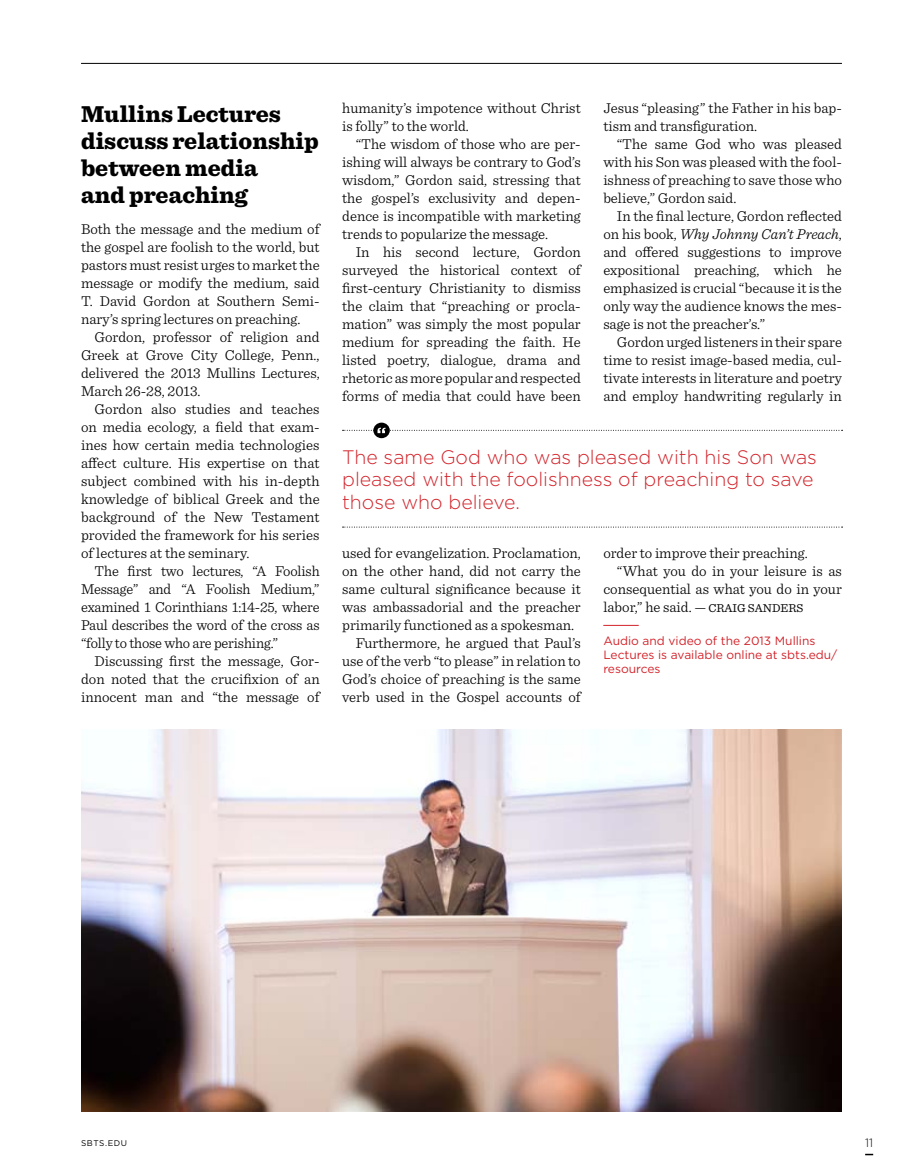
<style>
.page{position:relative;width:905px;height:1175px;background:#fff}
.page>*{position:absolute;margin:0;border:0;box-sizing:border-box;transform-origin:0 0}
.t1{font:900 24px/27px "Sentinel";color:#000}
.t2{font:300 19.5px/22.5px "Gotham";color:#d2232a}
.t3{font:300 15px/18px "Sentinel";color:#000;text-align:justify}
.t4{font:12px/14.4px "Gotham";color:#d2232a}
.t5{font:300 12px "Gotham";color:#000}
.t6{font:8.25px "Gotham";letter-spacing:.075em;color:#000}
.s1{font-style:italic}
.s2{font-weight:400;font-size:12px}
</style>
<div class="page">
<svg style="left:865px;top:1153px;width:8px;height:2px"></svg>
<hr style="left:81px;top:63px;width:761px;height:1px;background:#000">
<hr style="left:603px;top:625px;width:35px;height:1px;background:#d2232a">
<img style="left:81px;top:729px;width:761px;height:383px">
<svg style="left:342px;top:526px;width:500px;height:1px"></svg>
<svg style="left:342px;top:422px;width:500px;height:16px"></svg>
<h1 class="t1" style="left:81px;top:99px;width:239px">Mullins Lectures discuss relationship between media<br>and preaching</h1>
<p class="t3" style="left:81px;top:219px;width:240px">Both the message and the medium of the gospel are foolish to the world, but pastors must resist urges to market the message or modify the medium, said T. David Gordon at Southern Semi&shy;nary’s spring lectures on preaching.</p>
<p class="t3" style="left:81px;top:327px;width:240px;text-indent:14px">Gordon, professor of religion and Greek at Grove City College, Penn., delivered the 2013 Mullins Lectures, March 26-28, 2013.</p>
<p class="t3" style="left:81px;top:399px;width:240px;text-indent:14px">Gordon also studies and teaches on media ecology, a field that exam&shy;ines how certain media technologies affect culture. His expertise on that subject combined with his in-depth knowledge of biblical Greek and the background of the New Testament provided the framework for his series of lectures at the seminary.</p>
<p class="t3" style="left:81px;top:561px;width:240px;text-indent:13px">The first two lectures, “A Foolish Message” and “A Foolish Medium,” examined 1 Corinthians 1:14-25, where Paul describes the word of the cross as “folly to those who are perishing.”</p>
<p class="t3" style="left:81px;top:651px;width:240px;text-indent:14px">Discussing first the message, Gor&shy;don noted that the crucifixion of an innocent man and “the message of</p>
<p class="t3" style="left:342px;top:97px;width:240px">humanity’s impotence without Christ is folly” to the world.</p>
<p class="t3" style="left:342px;top:133px;width:240px;text-indent:14px">“The wisdom of those who are per&shy;ishing will always be contrary to God’s wisdom,” Gordon said, stressing that the gospel’s exclusivity and depen&shy;dence is incompatible with marketing trends to popularize the message.</p>
<p class="t3" style="left:342px;top:241px;width:240px;text-indent:14px">In his second lecture, Gordon surveyed the historical context of first-century Christianity to dismiss the claim that “preaching or procla&shy;mation” was simply the most popular medium for spreading the faith. He listed poetry, dialogue, drama and rhetoric as more popular and respected forms of media that could have been</p>
<p class="t3" style="left:603px;top:97px;width:240px">Jesus “pleasing” the Father in his bap&shy;tism and transfiguration.</p>
<p class="t3" style="left:603px;top:133px;width:240px;text-indent:14px">“The same God who was pleased with his Son was pleased with the fool&shy;ishness of preaching to save those who believe,” Gordon said.</p>
<p class="t3" style="left:603px;top:205px;width:240px;text-indent:14px">In the final lecture, Gordon reflected on his book, <span class="s1">Why Johnny Can’t Preach</span>, and offered suggestions to improve expositional preaching, which he emphasized is crucial “because it is the only way the audience knows the mes&shy;sage is not the preacher’s.”</p>
<p class="t3" style="left:603px;top:331px;width:240px;text-indent:14px">Gordon urged listeners in their spare time to resist image-based media, cul&shy;tivate interests in literature and poetry and employ handwriting regularly in</p>
<h2 class="t2" style="left:342px;top:445px;width:476px">The same God who was pleased with his Son was pleased with the foolishness of preaching to save those who believe.</h2>
<p class="t3" style="left:342px;top:543px;width:240px">used for evangelization. Proclamation,</p>
<p class="t3" style="left:342px;top:561px;width:240px">on the other hand, did not carry the</p>
<p class="t3" style="left:342px;top:579px;width:240px">same cultural significance because it</p>
<p class="t3" style="left:342px;top:597px;width:240px">was ambassadorial and the preacher</p>
<p class="t3" style="left:342px;top:615px;width:233px">primarily functioned as a spokesman.</p>
<p class="t3" style="left:356px;top:633px;width:227px">Furthermore, he argued that Paul’s</p>
<p class="t3" style="left:342px;top:651px;width:240px">use of the verb “to please” in relation to</p>
<p class="t3" style="left:342px;top:669px;width:240px">God’s choice of preaching is the same</p>
<p class="t3" style="left:342px;top:687px;width:240px">verb used in the Gospel accounts of</p>
<p class="t3" style="left:603px;top:543px;width:206px">order to improve their preaching.</p>
<p class="t3" style="left:616px;top:561px;width:227px">“What you do in your leisure is as</p>
<p class="t3" style="left:603px;top:579px;width:240px">consequential as what you do in your</p>
<p class="t3" style="left:603px;top:597px;width:200px">labor,” he said. — <span class="s2">CRAIG SANDERS</span></p>
<p class="t4" style="left:603px;top:633px;width:235px">Audio and video of the 2013 M ullins<br>Lectures is available online at sbts.edu/ resources</p>
<p class="t6" style="left:81px;top:1137px;width:48px">sbts.edu</p>
<p class="t5" style="left:865px;top:1135px;width:10px">11</p>
</div>
